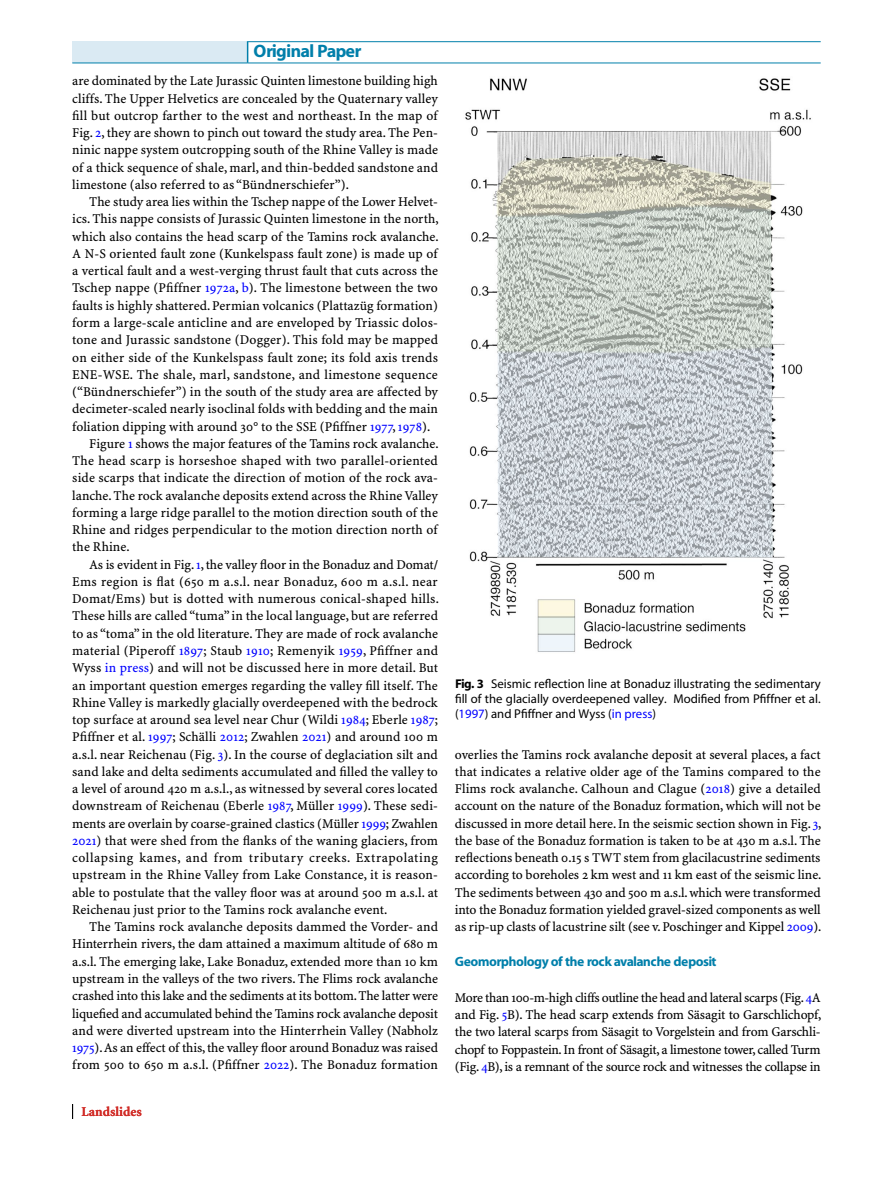
<style>
.page{position:relative;width:893px;height:1187px;background:#fff}
.page>*{position:absolute;margin:0;border:0;box-sizing:border-box;transform-origin:0 0}
.t1{font:700 18px "S Myriad";color:#007faa}
.t2{font:13.5px/17.2px "S Minion Plus";letter-spacing:.005em;color:#000;text-align:justify}
.t3{font:13.5px "S Minion Plus";letter-spacing:-.015em;color:#000}
.t4{font:13.5px "S Minion Plus";letter-spacing:.035em;color:#000}
.t5{font:700 13.5px "S Myriad";color:#007faa}
.t6{font:13.5px "S Minion Plus Bold 3";color:#d12d28}
.t7{font:12.75px/15px "S Myriad";color:#000;text-align:justify}
.s1{color:#00f}
.s2{font-weight:700}
</style>
<div class="page">
<div style="left:72px;top:42px;width:176px;height:21px;background:#daeaf3"></div>
<svg style="left:247px;top:42px;width:1px;height:21px"></svg>
<hr style="left:72px;top:63px;width:176px;height:1px;background:#007faa">
<hr style="left:247px;top:41px;width:574px;height:1px;background:#007faa">
<hr style="left:248px;top:63px;width:573px;height:1px;background:#007faa">
<svg style="left:72px;top:1104px;width:1px;height:14px"></svg>
<img style="left:465px;top:78px;width:346px;height:574px">
<h1 class="t1" style="left:254px;top:42px;width:108px">Original Paper</h1>
<p class="t2" style="left:72px;top:72px;width:367px">are dominated by the Late Jurassic Quinten limestone building high cliffs. The Upper Helvetics are concealed by the Quaternary valley fill but outcrop farther to the west and northeast. In the map of Fig. <span class="s1">2</span>, they are shown to pinch out toward the study area. The Pen&shy;ninic nappe system outcropping south of the Rhine Valley is made of a thick sequence of shale, marl, and thin-bedded sandstone and limestone (also referred to as “Bündnerschiefer”).</p>
<p class="t2" style="left:89px;top:193px;width:350px">The study area lies within the Tschep nappe of the Lower Helvet-</p>
<p class="t2" style="left:72px;top:211px;width:368px">ics. This nappe consists of Jurassic Quinten limestone in the north,</p>
<p class="t2" style="left:72px;top:228px;width:368px">which also contains the head scarp of the Tamins rock avalanche.</p>
<p class="t2" style="left:72px;top:245px;width:367px">A N-S oriented fault zone (Kunkelspass fault zone) is made up of</p>
<p class="t2" style="left:72px;top:262px;width:367px">a vertical fault and a west-verging thrust fault that cuts across the</p>
<p class="t2" style="left:72px;top:280px;width:367px">Tschep nappe (Pfiffner <span class="s1">1972a</span>, <span class="s1">b</span>). The limestone between the two</p>
<p class="t2" style="left:72px;top:297px;width:367px">faults is highly shattered. Permian volcanics (Plattazüg formation)</p>
<p class="t2" style="left:72px;top:314px;width:367px">form a large-scale anticline and are enveloped by Triassic dolos-</p>
<p class="t2" style="left:72px;top:331px;width:367px">tone and Jurassic sandstone (Dogger). This fold may be mapped</p>
<p class="t2" style="left:72px;top:349px;width:367px">on either side of the Kunkelspass fault zone; its fold axis trends</p>
<p class="t2" style="left:72px;top:366px;width:367px">ENE-WSE. The shale, marl, sandstone, and limestone sequence</p>
<p class="t2" style="left:72px;top:383px;width:367px">(“Bündnerschiefer”) in the south of the study area are affected by</p>
<p class="t2" style="left:72px;top:400px;width:367px">decimeter-scaled nearly isoclinal folds with bedding and the main</p>
<p class="t2" style="left:72px;top:418px;width:359px">foliation dipping with around 30° to the SSE (Pfiffner <span class="s1">1977</span>, <span class="s1">1978</span>).</p>
<p class="t2" style="left:89px;top:435px;width:351px">Figure <span class="s1">1</span> shows the major features of the Tamins rock avalanche.</p>
<p class="t2" style="left:72px;top:452px;width:367px">The head scarp is horseshoe shaped with two parallel-oriented</p>
<p class="t2" style="left:72px;top:469px;width:367px">side scarps that indicate the direction of motion of the rock ava-</p>
<p class="t2" style="left:72px;top:487px;width:367px">lanche. The rock avalanche deposits extend across the Rhine Valley</p>
<p class="t2" style="left:72px;top:504px;width:367px">forming a large ridge parallel to the motion direction south of the</p>
<p class="t2" style="left:72px;top:521px;width:367px">Rhine and ridges perpendicular to the motion direction north of</p>
<p class="t2" style="left:72px;top:538px;width:59px">the Rhine.</p>
<p class="t2" style="left:89px;top:556px;width:350px">As is evident in Fig.<span class="s1">1</span>, the valley floor in the Bonaduz and Domat/</p>
<p class="t2" style="left:72px;top:573px;width:367px">Ems region is flat (650 m a.s.l. near Bonaduz, 600 m a.s.l. near</p>
<p class="t2" style="left:72px;top:590px;width:368px">Domat/Ems) but is dotted with numerous conical-shaped hills.</p>
<p class="t2" style="left:72px;top:607px;width:367px">These hills are called “tuma” in the local language, but are referred</p>
<p class="t2" style="left:72px;top:625px;width:367px">to as “toma” in the old literature. They are made of rock avalanche</p>
<p class="t2" style="left:72px;top:642px;width:367px">material (Piperoff <span class="s1">1897</span>; Staub <span class="s1">1910</span>; Remenyik <span class="s1">1959</span>, Pfiffner and</p>
<p class="t2" style="left:72px;top:659px;width:367px">Wyss <span class="s1">in press</span>) and will not be discussed here in more detail. But</p>
<p class="t2" style="left:72px;top:676px;width:367px">an important question emerges regarding the valley fill itself. The</p>
<p class="t2" style="left:72px;top:694px;width:367px">Rhine Valley is markedly glacially overdeepened with the bedrock</p>
<p class="t2" style="left:72px;top:711px;width:367px">top surface at around sea level near Chur (Wildi <span class="s1">1984</span>; Eberle <span class="s1">1987</span>;</p>
<p class="t2" style="left:72px;top:728px;width:367px">Pfiffner et al. <span class="s1">1997</span>; Schälli <span class="s1">2012</span>; Zwahlen <span class="s1">2021</span>) and around 100 m</p>
<p class="t2" style="left:72px;top:745px;width:367px">a.s.l. near Reichenau (Fig. <span class="s1">3</span>). In the course of deglaciation silt and</p>
<p class="t2" style="left:72px;top:763px;width:367px">sand lake and delta sediments accumulated and filled the valley to</p>
<p class="t2" style="left:72px;top:780px;width:367px">a level of around 420 m a.s.l., as witnessed by several cores located</p>
<p class="t2" style="left:72px;top:797px;width:367px">downstream of Reichenau (Eberle <span class="s1">1987</span>, Müller <span class="s1">1999</span>). These sedi-</p>
<p class="t2" style="left:72px;top:814px;width:367px">ments are overlain by coarse-grained clastics (Müller <span class="s1">1999</span>; Zwahlen</p>
<p class="t2" style="left:72px;top:832px;width:367px"><span class="s1">2021</span>) that were shed from the flanks of the waning glaciers, from</p>
<p class="t4" style="left:72px;top:850px;width:367px">collapsing kames, and from tributary creeks. Extrapolating</p>
<p class="t2" style="left:72px;top:866px;width:367px">upstream in the Rhine Valley from Lake Constance, it is reason-</p>
<p class="t2" style="left:72px;top:883px;width:367px">able to postulate that the valley floor was at around 500 m a.s.l. at</p>
<p class="t2" style="left:72px;top:901px;width:317px">Reichenau just prior to the Tamins rock avalanche event.</p>
<p class="t2" style="left:89px;top:918px;width:350px">The Tamins rock avalanche deposits dammed the Vorder- and</p>
<p class="t2" style="left:72px;top:935px;width:367px">Hinterrhein rivers, the dam attained a maximum altitude of 680 m</p>
<p class="t2" style="left:72px;top:952px;width:367px">a.s.l. The emerging lake, Lake Bonaduz, extended more than 10 km</p>
<p class="t2" style="left:72px;top:970px;width:367px">upstream in the valleys of the two rivers. The Flims rock avalanche</p>
<p class="t3" style="left:72px;top:988px;width:367px">crashed into this lake and the sediments at its bottom. The latter were</p>
<p class="t3" style="left:72px;top:1005px;width:367px">liquefied and accumulated behind the Tamins rock avalanche deposit</p>
<p class="t2" style="left:72px;top:1021px;width:367px">and were diverted upstream into the Hinterrhein Valley (Nabholz</p>
<p class="t2" style="left:72px;top:1039px;width:367px"><span class="s1">1975</span>). As an effect of this, the valley floor around Bonaduz was raised</p>
<p class="t2" style="left:72px;top:1056px;width:367px">from 500 to 650 m a.s.l. (Pfiffner <span class="s1">2022</span>). The Bonaduz formation</p>
<p class="t6" style="left:81px;top:1103px;width:62px">Landslides</p>
<p class="t7" style="left:455px;top:677px;width:367px"><span class="s2">Fig. 3</span> Seismic reflection line at Bonaduz illustrating the sedimentary fill of the glacially overdeepened valley. Modified from Pfiffner et al. (<span class="s1">1997</span>) and Pfiffner and Wyss (<span class="s1">in press</span>)</p>
<p class="t2" style="left:455px;top:745px;width:368px">overlies the Tamins rock avalanche deposit at several places, a fact that indicates a relative older age of the Tamins compared to the Flims rock avalanche. Calhoun and Clague (<span class="s1">2018</span>) give a detailed account on the nature of the Bonaduz formation, which will not be discussed in more detail here. In the seismic section shown in Fig. <span class="s1">3</span>, the base of the Bonaduz formation is taken to be at 430 m a.s.l. The reflections beneath 0.15 s TWT stem from glacilacustrine sediments according to boreholes 2 km west and 11 km east of the seismic line.<br>The sediments between 430 and 500 m a.s.l. which were transformed into the Bonaduz formation yielded gravel-sized components as well as rip-up clasts of lacustrine silt (see v. Poschinger and Kippel <span class="s1">2009</span>).</p>
<p class="t5" style="left:455px;top:954px;width:263px">Geomorphology of the rock avalanche deposit</p>
<p class="t2" style="left:455px;top:988px;width:368px">More than 100-m-high cliffs outline the head and lateral scarps (Fig.<span class="s1">4</span>A and Fig. <span class="s1">5</span>B). The head scarp extends from Säsagit to Garschlichopf, the two lateral scarps from Säsagit to Vorgelstein and from Garschli&shy;chopf to Foppastein. In front of Säsagit, a limestone tower, called Turm (Fig. <span class="s1">4</span>B), is a remnant of the source rock and witnesses the collapse in</p>
</div>
